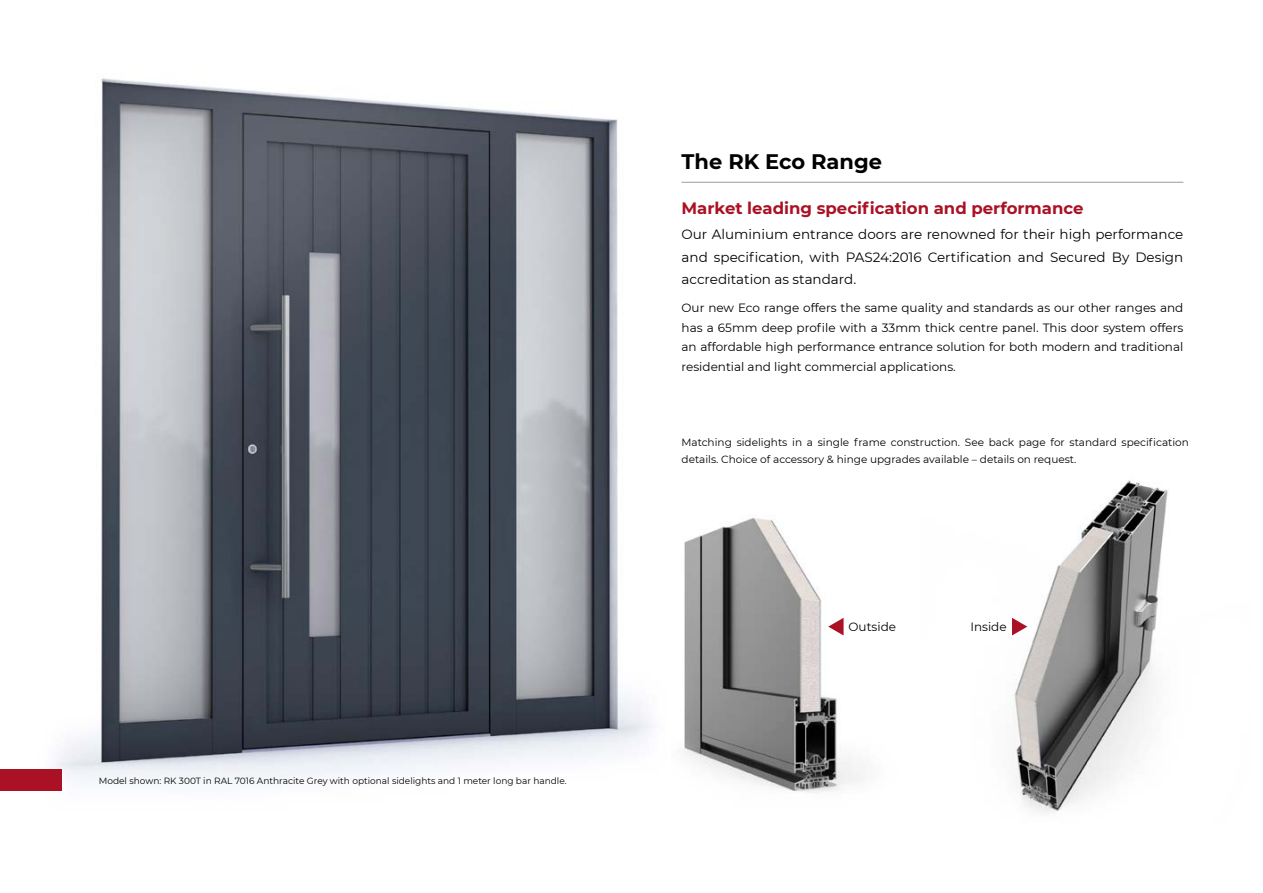
<style>
.page{position:relative;width:1263px;height:893px;background:#fff}
.page>*{position:absolute;margin:0;border:0;box-sizing:border-box;transform-origin:0 0}
.t1{font:700 21px "Montserrat";color:#000}
.t2{font:700 16.5px "Montserrat";color:#aa1124}
.t3{font:13.5px/22.5px "Montserrat";color:#000;text-align:justify}
.t4{font:12px/19.5px "Montserrat";color:#000;text-align:justify}
.t5{font:10.5px/16.5px "Montserrat";color:#000}
.t6{font:9px "Montserrat";color:#000}
</style>
<div class="page">
<img style="left:31px;top:78px;width:622px;height:713px">
<img style="left:1012px;top:480px;width:156px;height:333px">
<img style="left:683px;top:517px;width:179px;height:277px">
<hr style="left:681px;top:182px;width:502px;height:1px;background:#9d9d9c">
<svg style="left:828px;top:618px;width:15px;height:17px"></svg>
<svg style="left:1012px;top:618px;width:15px;height:17px"></svg>
<div style="left:0;top:770px;width:61px;height:21px;background:#aa1124"></div>
<p class="t6" style="left:99px;top:774px;width:469px">Model shown: RK 300T in RAL 7016 Anthracite Grey with optional sidelights and 1 meter long bar handle.</p>
<h1 class="t1" style="left:681px;top:147px;width:202px">The RK Eco Range</h1>
<h2 class="t2" style="left:681px;top:196px;width:404px">Market leading specification and performance</h2>
<p class="t3" style="left:681px;top:223px;width:503px">Our Aluminium entrance doors are renowned for their high performance and specification, with PAS24:2016 Certification and Secured By Design accreditation as standard.</p>
<p class="t4" style="left:681px;top:298px;width:503px">Our new Eco range offers the same quality and standards as our other ranges and has a 65mm deep profile with a 33mm thick centre panel. This door system offers an affordable high performance entrance solution for both modern and traditional residential and light commercial applications.</p>
<p class="t5" style="left:681px;top:434px;width:509px">Matching sidelights in a single frame construction. See back page for standard specification details. Choice of accessory &amp; hinge upgrades available – details on request.</p>
<p class="t4" style="left:848px;top:616px;width:49px">Outside</p>
<p class="t4" style="left:970px;top:616px;width:38px">Inside</p>
</div>
